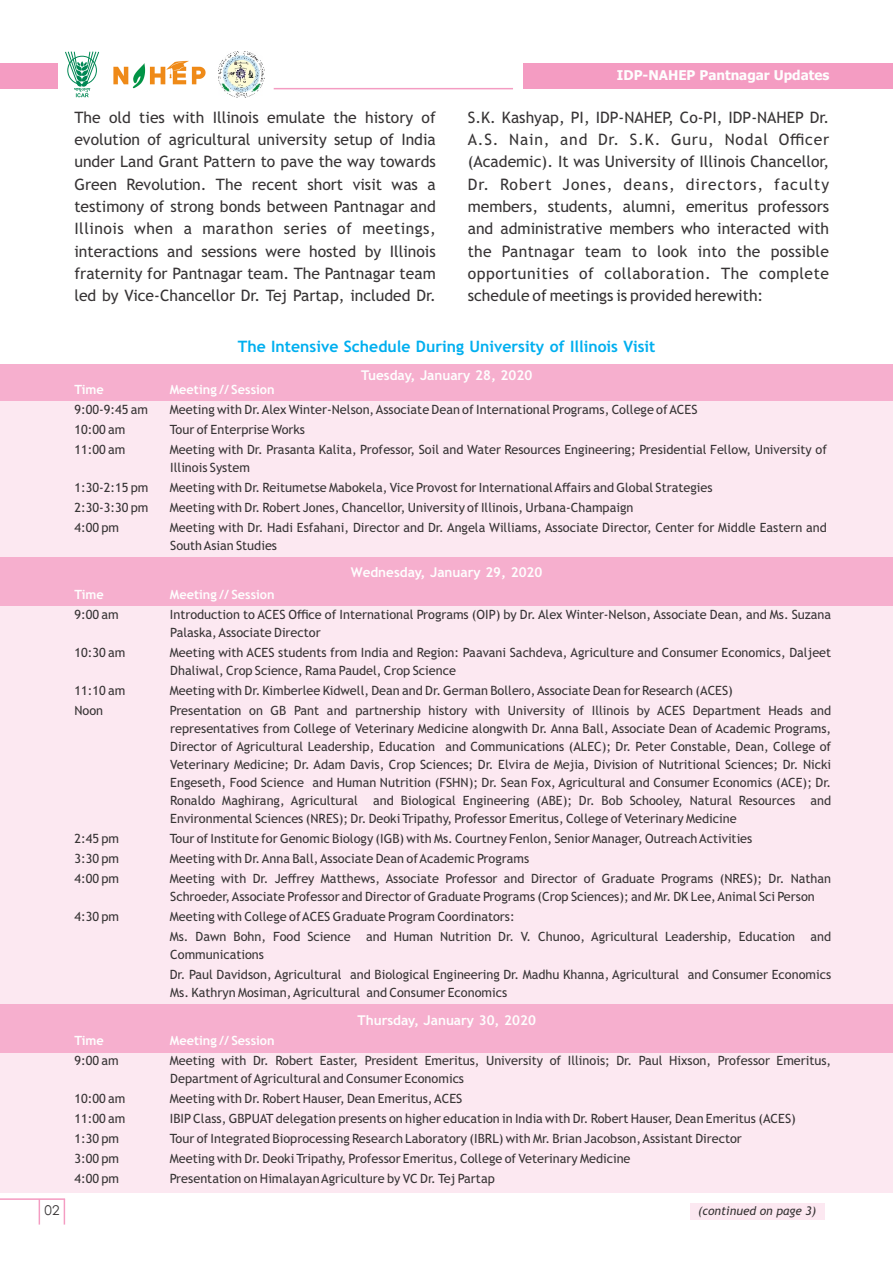
<style>
.page{position:relative;width:893px;height:1263px;background:#fff}
.page>*{position:absolute;margin:0;border:0;box-sizing:border-box;transform-origin:0 0}
.t1{font:15.75px/22.4px "Trebuchet MS";color:#373435;text-align:justify}
.t2{font:700 15.75px "Trebuchet MS";color:#00afef}
.t3{font:700 13.5px "Trebuchet MS";color:#fefefe}
.t4{font:700 13.5px "Tahoma";color:#fefefe}
.t5{font:13.5px "Century Gothic";color:#373435}
.t6{font:12.75px/18px "Trebuchet MS";color:#373435}
.t7{font:700 12.75px "Trebuchet MS";color:#fefefe}
.t8{font:italic 12px "Trebuchet MS";color:#373435}
</style>
<div class="page">
<hr style="left:0;top:1198px;width:65px;height:2px;background:#f49cc2">
<svg style="left:64px;top:1200px;width:1px;height:24px"></svg>
<svg style="left:39px;top:1200px;width:1px;height:24px"></svg>
<div style="left:0;top:63px;width:58px;height:26px;background:#f49cc2"></div>
<hr style="left:274px;top:88px;width:239px;height:1px;background:#f49cc2">
<img style="left:113px;top:60px;width:93px;height:29px">
<img style="left:218px;top:52px;width:46px;height:45px">
<svg style="left:65px;top:51px;width:34px;height:46px"></svg>
<div style="left:67px;top:56px;width:30px;height:29px;border:1px solid #008854;border-radius:50%"></div>
<div style="left:523px;top:63px;width:370px;height:26px;background:#f49cc2"></div>
<div style="left:0;top:377px;width:893px;height:815px;background:#fce8f1"></div>
<div style="left:0;top:364px;width:893px;height:36px;background:#f6afce"></div>
<div style="left:0;top:557px;width:893px;height:49px;background:#f6afce"></div>
<div style="left:0;top:1004px;width:893px;height:49px;background:#f6afce"></div>
<div style="left:690px;top:1203px;width:135px;height:17px;background:#fce8f1"></div>
<p class="t4" style="left:617px;top:69px;width:214px">IDP-NAHEP Pantnagar Updates</p>
<p class="t1" style="left:74px;top:107px;width:363px">The old ties with Illinois emulate the history of evolution of agricultural university setup of India under Land Grant Pattern to pave the way towards Green Revolution. The recent short visit was a testimony of strong bonds between Pantnagar and Illinois when a marathon series of meetings, interactions and sessions were hosted by Illinois fraternity for Pantnagar team. The Pantnagar team led by Vice-Chancellor Dr. Tej Partap, included Dr.</p>
<p class="t1" style="left:468px;top:107px;width:363px">S.K. Kashyap, PI, IDP-NAHEP, Co-PI, IDP-NAHEP Dr.<br>A.S. Nain, and Dr. S.K. Guru, Nodal Officer (Academic). It was University of Illinois Chancellor, Dr. Robert Jones, deans, directors, faculty members, students, alumni, emeritus professors and administrative members who interacted with the Pantnagar team to look into the possible opportunities of collaboration. The complete schedule of meetings is provided herewith:</p>
<p class="t2" style="left:238px;top:340px;width:419px">The Intensive Schedule During University of Illinois Visit</p>
<p class="t3" style="left:361px;top:370px;width:173px">Tuesday, January 28, 2020</p>
<p class="t7" style="left:74px;top:384px;width:31px">Time</p>
<p class="t7" style="left:170px;top:384px;width:106px">Meeting // Session</p>
<p class="t6" style="left:74px;top:401px;width:75px">9:00-9:45 am</p>
<p class="t6" style="left:170px;top:401px;width:529px">Meeting with Dr. Alex Winter-Nelson, Associate Dean of International Programs, College of ACES</p>
<p class="t6" style="left:74px;top:421px;width:53px">10:00 am</p>
<p class="t6" style="left:170px;top:421px;width:137px">Tour of Enterprise Works</p>
<p class="t6" style="left:74px;top:441px;width:53px">11:00 am</p>
<p class="t6" style="left:170px;top:441px;width:659px">Meeting with Dr. Prasanta Kalita, Professor, Soil and Water Resources Engineering; Presidential Fellow, University of<br>Illinois System</p>
<p class="t6" style="left:74px;top:479px;width:76px">1:30-2:15 pm</p>
<p class="t6" style="left:170px;top:479px;width:544px">Meeting with Dr. Reitumetse Mabokela, Vice Provost for International Affairs and Global Strategies</p>
<p class="t6" style="left:74px;top:499px;width:76px">2:30-3:30 pm</p>
<p class="t6" style="left:170px;top:499px;width:465px">Meeting with Dr. Robert Jones, Chancellor, University of Illinois, Urbana-Champaign</p>
<p class="t6" style="left:74px;top:519px;width:46px">4:00 pm</p>
<p class="t6" style="left:170px;top:519px;width:659px">Meeting with Dr. Hadi Esfahani, Director and Dr. Angela Williams, Associate Director, Center for Middle Eastern and<br>South Asian Studies</p>
<p class="t7" style="left:74px;top:589px;width:31px">Time</p>
<p class="t7" style="left:170px;top:589px;width:106px">Meeting // Session</p>
<p class="t6" style="left:74px;top:606px;width:46px">9:00 am</p>
<p class="t6" style="left:170px;top:606px;width:663px">Introduction to ACES Office of International Programs (OIP) by Dr. Alex Winter-Nelson, Associate Dean, and Ms. Suzana<br>Palaska, Associate Director</p>
<p class="t6" style="left:74px;top:644px;width:53px">10:30 am</p>
<p class="t6" style="left:170px;top:644px;width:663px">Meeting with ACES students from India and Region: Paavani Sachdeva, Agriculture and Consumer Economics, Daljeet<br>Dhaliwal, Crop Science, Rama Paudel, Crop Science</p>
<p class="t6" style="left:74px;top:682px;width:53px">11:10 am</p>
<p class="t6" style="left:170px;top:682px;width:565px">Meeting with Dr. Kimberlee Kidwell, Dean and Dr. German Bollero, Associate Dean for Research (ACES)</p>
<p class="t6" style="left:74px;top:702px;width:30px">Noon</p>
<p class="t6" style="left:170px;top:702px;width:663px;text-align:justify">Presentation on GB Pant and partnership history with University of Illinois by ACES Department Heads and representatives from College of Veterinary Medicine alongwith Dr. Anna Ball, Associate Dean of Academic Programs, Director of Agricultural Leadership, Education and Communications (ALEC); Dr. Peter Constable, Dean, College of Veterinary Medicine; Dr. Adam Davis, Crop Sciences; Dr. Elvira de Mejia, Division of Nutritional Sciences; Dr. Nicki Engeseth, Food Science and Human Nutrition (FSHN); Dr. Sean Fox, Agricultural and Consumer Economics (ACE); Dr.<br>Ronaldo Maghirang, Agricultural and Biological Engineering (ABE); Dr. Bob Schooley, Natural Resources and Environmental Sciences (NRES); Dr. Deoki Tripathy, Professor Emeritus, College of Veterinary Medicine</p>
<p class="t6" style="left:74px;top:831px;width:46px">2:45 pm</p>
<p class="t6" style="left:170px;top:831px;width:584px">Tour of Institute for Genomic Biology (IGB) with Ms. Courtney Fenlon, Senior Manager, Outreach Activities</p>
<p class="t6" style="left:74px;top:851px;width:46px">3:30 pm</p>
<p class="t6" style="left:170px;top:851px;width:361px">Meeting with Dr. Anna Ball, Associate Dean of Academic Programs</p>
<p class="t6" style="left:74px;top:871px;width:46px">4:00 pm</p>
<p class="t6" style="left:170px;top:871px;width:663px">Meeting with Dr. Jeffrey Matthews, Associate Professor and Director of Graduate Programs (NRES); Dr. Nathan<br>Schroeder, Associate Professor and Director of Graduate Programs (Crop Sciences); and Mr. DK Lee, Animal Sci Person</p>
<p class="t6" style="left:74px;top:909px;width:46px">4:30 pm</p>
<p class="t6" style="left:170px;top:908px;width:663px;line-height:20px">Meeting with College of ACES Graduate Program Coordinators:<br>Ms. Dawn Bohn, Food Science and Human Nutrition Dr. V. Chunoo, Agricultural Leadership, Education and</p>
<p class="t6" style="left:170px;top:946px;width:663px;line-height:20px">Communications<br>Dr. Paul Davidson, Agricultural and Biological Engineering Dr. Madhu Khanna, Agricultural and Consumer Economics</p>
<p class="t6" style="left:170px;top:985px;width:339px">Ms. Kathryn Mosiman, Agricultural and Consumer Economics</p>
<p class="t7" style="left:74px;top:1035px;width:31px">Time</p>
<p class="t7" style="left:170px;top:1035px;width:106px">Meeting // Session</p>
<p class="t6" style="left:74px;top:1052px;width:46px">9:00 am</p>
<p class="t6" style="left:170px;top:1052px;width:663px">Meeting with Dr. Robert Easter, President Emeritus, University of Illinois; Dr. Paul Hixson, Professor Emeritus,<br>Department of Agricultural and Consumer Economics</p>
<p class="t6" style="left:74px;top:1090px;width:53px">10:00 am</p>
<p class="t6" style="left:170px;top:1090px;width:294px">Meeting with Dr. Robert Hauser, Dean Emeritus, ACES</p>
<p class="t6" style="left:74px;top:1110px;width:53px">11:00 am</p>
<p class="t6" style="left:170px;top:1110px;width:627px">IBIP Class, GBPUAT delegation presents on higher education in India with Dr. Robert Hauser, Dean Emeritus (ACES)</p>
<p class="t6" style="left:74px;top:1130px;width:46px">1:30 pm</p>
<p class="t6" style="left:170px;top:1130px;width:574px">Tour of Integrated Bioprocessing Research Laboratory (IBRL) with Mr. Brian Jacobson, Assistant Director</p>
<p class="t6" style="left:74px;top:1150px;width:46px">3:00 pm</p>
<p class="t6" style="left:170px;top:1150px;width:462px">Meeting with Dr. Deoki Tripathy, Professor Emeritus, College of Veterinary Medicine</p>
<p class="t6" style="left:74px;top:1170px;width:46px">4:00 pm</p>
<p class="t6" style="left:170px;top:1170px;width:326px">Presentation on Himalayan Agriculture by VC Dr. Tej Partap</p>
<p class="t3" style="left:351px;top:567px;width:193px">Wednesday, January 29, 2020</p>
<p class="t3" style="left:357px;top:1014px;width:180px">Thursday, January 30, 2020</p>
<p class="t5" style="left:45px;top:1205px;width:16px">02</p>
<p class="t8" style="left:698px;top:1206px;width:119px">(continued on page 3)</p>
</div>
